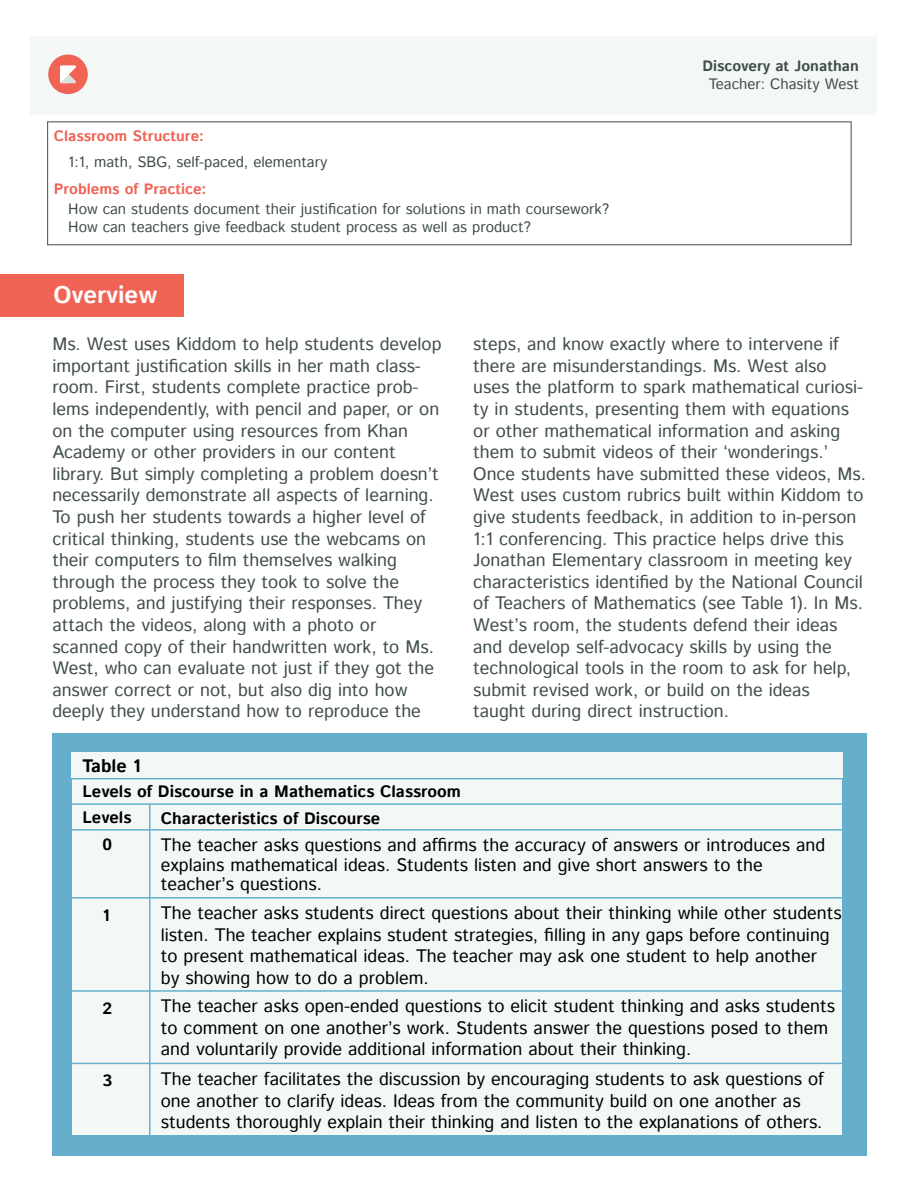
<style>
.page{position:relative;width:918px;height:1188px;background:#fff}
.page>*{position:absolute;margin:0;border:0;box-sizing:border-box;transform-origin:0 0}
.t1{font:700 24px "Istok Web";color:#fff}
.t2{font:18px/21.6px "Istok Web";color:#404d4c}
.t3{font:18px/21.6px "Istok Web";color:#000}
.t4{font:700 18px "Istok Web";color:#000}
.t5{font:700 16.5px/26.2px "Istok Web";color:#000;text-align:center}
.t6{font:15px/18px "Istok Web";color:#404d4c}
.t7{font:700 15px "Istok Web";color:#f06355}
.t8{font:700 15px "Istok Web";color:#404d4c}
</style>
<div class="page">
<div style="left:53px;top:733px;width:814px;height:423px;background:#66afcc"></div>
<div style="left:1px;top:274px;width:183px;height:42px;background:#f06355"></div>
<div style="left:30px;top:36px;width:847px;height:78px;background:#f3f8f7"></div>
<div style="left:48px;top:55px;width:40px;height:39px;background:#f06355;border-radius:50%"></div>
<svg style="left:60px;top:65px;width:16px;height:18px"></svg>
<div style="left:47px;top:121px;width:805px;height:124px;border:1px solid #404d4c"></div>
<div style="left:73px;top:766px;width:769px;height:369px;background:#f3f8f7"></div>
<div style="left:72px;top:752px;width:771px;height:25px;background:#f3f8f7"></div>
<hr style="left:149px;top:805px;width:2px;height:332px;background:#66afcc">
<hr style="left:72px;top:803px;width:770px;height:2px;background:#66afcc">
<hr style="left:72px;top:778px;width:770px;height:1px;background:#66afcc">
<hr style="left:72px;top:829px;width:770px;height:2px;background:#66afcc">
<hr style="left:72px;top:897px;width:770px;height:2px;background:#66afcc">
<hr style="left:72px;top:990px;width:770px;height:2px;background:#66afcc">
<hr style="left:72px;top:1063px;width:770px;height:1px;background:#66afcc">
<p class="t7" style="left:54px;top:131px;width:152px">Classroom Structure:</p>
<p class="t6" style="left:68px;top:154px;width:261px">1:1, math, SBG, self-paced, elementary</p>
<p class="t6" style="left:68px;top:201px;width:543px">How can students document their justification for solutions in math coursework?<br>How can teachers give feedback student process as well as product?</p>
<p class="t7" style="left:54px;top:183px;width:154px">Problems of Practice:</p>
<p class="t8" style="left:702px;top:60px;width:158px">Discovery at Jonathan</p>
<p class="t6" style="left:709px;top:76px;width:152px">Teacher: Chasity West</p>
<h1 class="t1" style="left:53px;top:286px;width:105px">Overview</h1>
<p class="t2" style="left:52px;top:335px;width:391px">Ms. West uses Kiddom to help students develop important justification skills in her math class&shy;room. First, students complete practice prob&shy;lems independently, with pencil and paper, or on on the computer using resources from Khan Academy or other providers in our content library. But simply completing a problem doesn’t necessarily demonstrate all aspects of learning.<br>To push her students towards a higher level of critical thinking, students use the webcams on their computers to film themselves walking through the process they took to solve the problems, and justifying their responses. They attach the videos, along with a photo or scanned copy of their handwritten work, to Ms.<br>West, who can evaluate not just if they got the answer correct or not, but also dig into how deeply they understand how to reproduce the</p>
<p class="t2" style="left:473px;top:334px;width:394px">steps, and know exactly where to intervene if there are misunderstandings. Ms. West also uses the platform to spark mathematical curiosi&shy;ty in students, presenting them with equations or other mathematical information and asking them to submit videos of their ‘wonderings.’ Once students have submitted these videos, Ms.<br>West uses custom rubrics built within Kiddom to give students feedback, in addition to in-person 1:1 conferencing. This practice helps drive this Jonathan Elementary classroom in meeting key characteristics identified by the National Council of Teachers of Mathematics (see Table 1). In Ms.<br>West’s room, the students defend their ideas and develop self-advocacy skills by using the technological tools in the room to ask for help, submit revised work, or build on the ideas taught during direct instruction.</p>
<p class="t4" style="left:83px;top:758px;width:60px">Table 1</p>
<p class="t5" style="left:83px;top:780px;width:380px">Levels of Discourse in a Mathematics Classroom<br>Characteristics of Discourse</p>
<p class="t3" style="left:161px;top:837px;width:666px;line-height:19.5px">The teacher asks questions and affirms the accuracy of answers or introduces and explains mathematical ideas. Students listen and give short answers to the teacher’s questions.</p>
<p class="t3" style="left:161px;top:904px;width:682px">The teacher asks students direct questions about their thinking while other students listen. The teacher explains student strategies, filling in any gaps before continuing to present mathematical ideas. The teacher may ask one student to help another<br>by showing how to do a problem.</p>
<p class="t3" style="left:161px;top:996px;width:676px">The teacher asks open-ended questions to elicit student thinking and asks students to comment on one another’s work. Students answer the questions posed to them and voluntarily provide additional information about their thinking.</p>
<p class="t3" style="left:161px;top:1069px;width:665px">The teacher facilitates the discussion by encouraging students to ask questions of one another to clarify ideas. Ideas from the community build on one another as students thoroughly explain their thinking and listen to the explanations of others.</p>
<p class="t5" style="left:83px;top:805px;width:50px;line-height:27px">Levels<br>0</p>
<p class="t5" style="left:102px;top:903px;width:9px">1</p>
<p class="t5" style="left:102px;top:996px;width:11px">2</p>
<p class="t5" style="left:102px;top:1068px;width:11px">3</p>
</div>
